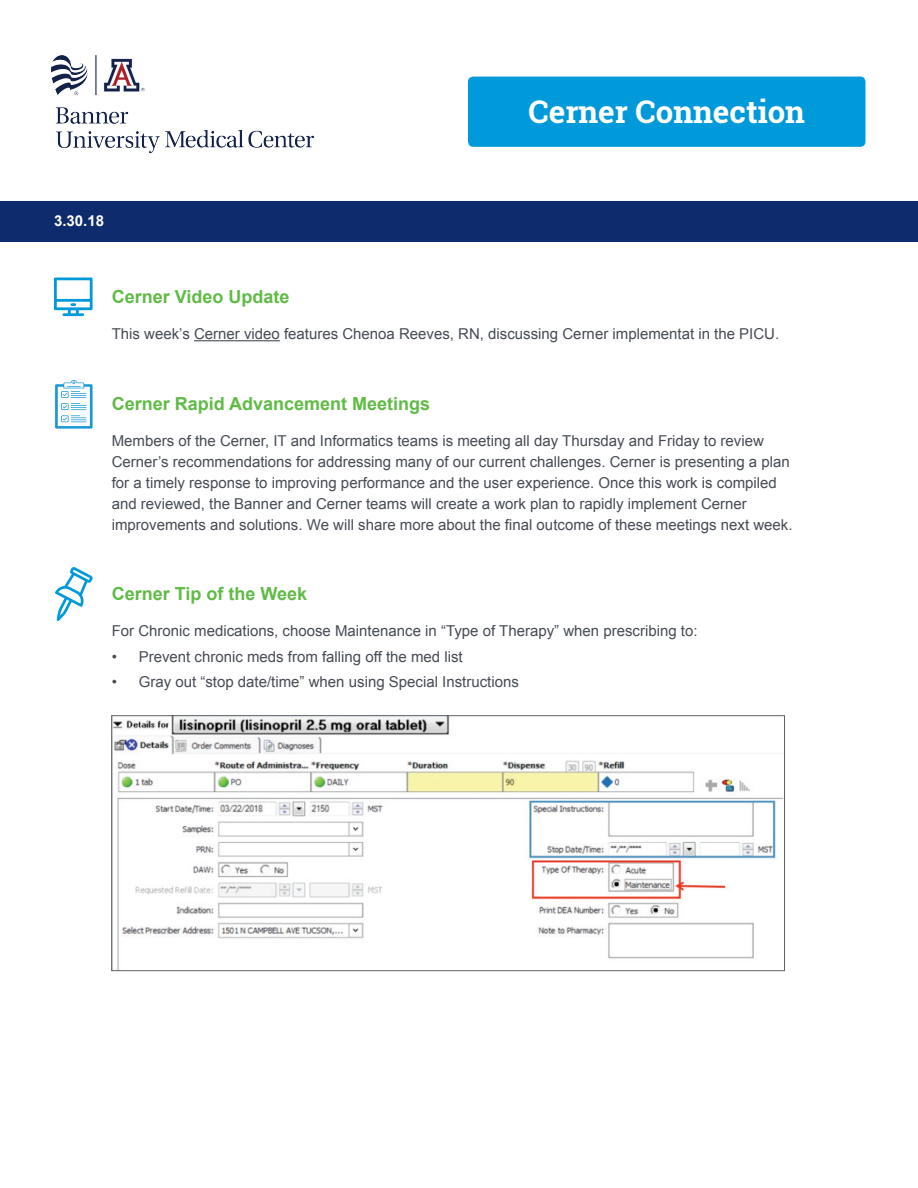
<style>
.page{position:relative;width:918px;height:1188px;background:#fff}
.page>*{position:absolute;margin:0;border:0;box-sizing:border-box;transform-origin:0 0}
.t1{font:700 31.2px "Roboto Slab";color:#fff}
.t2{font:700 18px "Arial";color:#60bb46}
.t3{font:15px/21px "Arial";color:#464b54}
.t4{font:700 15px "Arial";color:#fff}
</style>
<div class="page">
<img style="left:51px;top:55px;width:263px;height:99px">
<div style="left:468px;top:77px;width:398px;height:70px;background:#009ada;border-radius:5px"></div>
<div style="left:0;top:201px;width:918px;height:41px;background:#0d2b6d"></div>
<hr style="left:194px;top:340px;width:86px;height:1px;background:#464b54">
<svg style="left:54px;top:278px;width:39px;height:38px"></svg>
<svg style="left:55px;top:380px;width:38px;height:49px"></svg>
<img style="left:114px;top:718px;width:669px;height:251px">
<div style="left:112px;top:716px;width:673px;height:255px;border:1px solid #5f6369"></div>
<svg style="left:55px;top:567px;width:38px;height:54px"></svg>
<h1 class="t1" style="left:528px;top:90px;width:278px">Cerner Connection</h1>
<p class="t4" style="left:54px;top:210px;width:52px">3.30.18</p>
<p class="t2" style="left:112px;top:285px;width:179px">Cerner Video Update</p>
<p class="t3" style="left:112px;top:324px;width:669px">This week’s Cerner video features Chenoa Reeves, RN, discussing Cerner implementat in the PICU.</p>
<p class="t2" style="left:112px;top:391px;width:320px">Cerner Rapid Advancement Meetings</p>
<p class="t3" style="left:112px;top:430px;width:682px">Members of the Cerner, IT and Informatics teams is meeting all day Thursday and Friday to review Cerner’s recommendations for addressing many of our current challenges. Cerner is presenting a plan for a timely response to improving performance and the user experience. Once this work is compiled and reviewed, the Banner and Cerner teams will create a work plan to rapidly implement Cerner improvements and solutions. We will share more about the final outcome of these meetings next week.</p>
<p class="t2" style="left:112px;top:582px;width:197px">Cerner Tip of the Week</p>
<p class="t3" style="left:112px;top:621px;width:587px">For Chronic medications, choose Maintenance in “Type of Therapy” when prescribing to:</p>
<p class="t3" style="left:112px;top:646px;width:353px">• Prevent chronic meds from falling off the med list</p>
<p class="t3" style="left:112px;top:672px;width:409px">• Gray out “stop date/time” when using Special Instructions</p>
</div>
